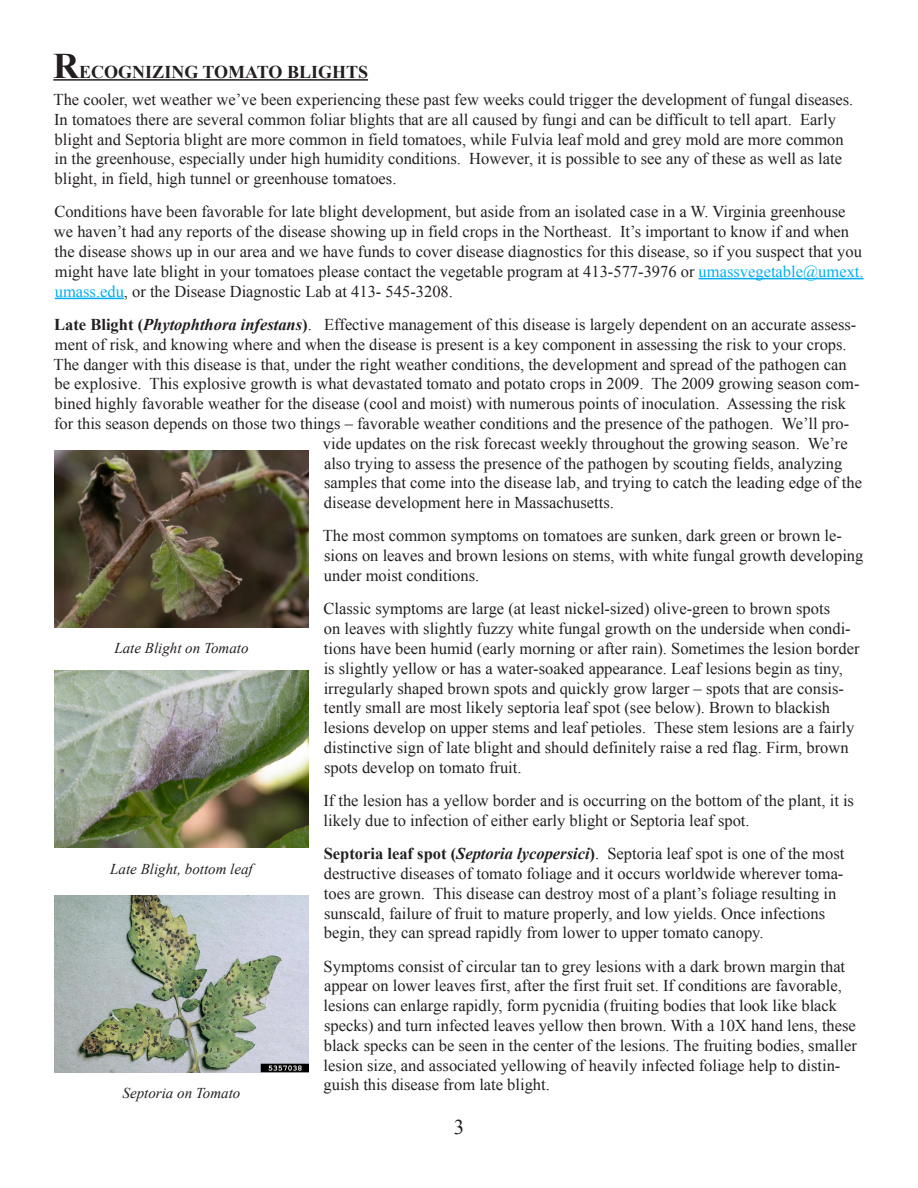
<style>
.page{position:relative;width:918px;height:1188px;background:#fff}
.page>*{position:absolute;margin:0;border:0;box-sizing:border-box;transform-origin:0 0}
.t1{font:21px "Times New Roman";color:#231f20}
.t2{font:700 18px "Times New Roman";color:#231f20}
.Main_text{font:16.5px/19.8px "Times New Roman";color:#231f20}
.t3{font:italic 15px "Times New Roman";color:#231f20}
.s1{font-size:36px}
.s2{color:#00aeef}
.s3{font-weight:700}
.s4{font-weight:700;font-style:italic}
</style>
<div class="page">
<hr style="left:53px;top:79px;width:315px;height:2px;background:#231f20">
<hr style="left:699px;top:278px;width:165px;height:1px;background:#00aeef">
<hr style="left:55px;top:298px;width:69px;height:1px;background:#00aeef">
<img style="left:54px;top:671px;width:254px;height:177px">
<img style="left:54px;top:895px;width:254px;height:178px">
<img style="left:54px;top:450px;width:254px;height:178px">
<p class="t2" style="left:53px;top:60px;width:316px"><span class="s1">R</span>ECOGNIZING TOMATO BLIGHTS</p>
<p class="Main_text" style="left:54px;top:89px;width:801px">The cooler, wet weather we’ve been experiencing these past few weeks could trigger the development of fungal diseases.<br>In tomatoes there are several common foliar blights that are all caused by fungi and can be difficult to tell apart. Early blight and Septoria blight are more common in field tomatoes, while Fulvia leaf mold and grey mold are more common in the greenhouse, especially under high humidity conditions. However, it is possible to see any of these as well as late blight, in field, high tunnel or greenhouse tomatoes.</p>
<p class="Main_text" style="left:54px;top:202px;width:811px">Conditions have been favorable for late blight development, but aside from an isolated case in a W. Virginia greenhouse we haven’t had any reports of the disease showing up in field crops in the Northeast. It’s important to know if and when the disease shows up in our area and we have funds to cover disease diagnostics for this disease, so if you suspect that you might have late blight in your tomatoes please contact the vegetable program at 413-577-3976 or <span class="s2">umassvegetable@umext. umass.edu</span>, or the Disease Diagnostic Lab at 413- 545-3208.</p>
<p class="Main_text" style="left:54px;top:314px;width:804px"><span class="s3">Late Blight (</span><span class="s4">Phytophthora infestans</span><span class="s3">)</span>. Effective management of this disease is largely dependent on an accurate assess-</p>
<p class="Main_text" style="left:55px;top:334px;width:793px">ment of risk, and knowing where and when the disease is present is a key component in assessing the risk to your crops.</p>
<p class="Main_text" style="left:54px;top:354px;width:795px">The danger with this disease is that, under the right weather conditions, the development and spread of the pathogen can</p>
<p class="Main_text" style="left:55px;top:374px;width:806px">be explosive. This explosive growth is what devastated tomato and potato crops in 2009. The 2009 growing season com-</p>
<p class="Main_text" style="left:55px;top:393px;width:793px">bined highly favorable weather for the disease (cool and moist) with numerous points of inoculation. Assessing the risk</p>
<p class="Main_text" style="left:54px;top:413px;width:797px">for this season depends on those two things – favorable weather conditions and the presence of the pathogen. We’ll pro-</p>
<p class="Main_text" style="left:323px;top:433px;width:526px">vide updates on the risk forecast weekly throughout the growing season. We’re</p>
<p class="Main_text" style="left:324px;top:453px;width:520px">also trying to assess the presence of the pathogen by scouting fields, analyzing</p>
<p class="Main_text" style="left:324px;top:473px;width:539px">samples that come into the disease lab, and trying to catch the leading edge of the</p>
<p class="Main_text" style="left:324px;top:492px;width:292px">disease development here in Massachusetts.</p>
<p class="Main_text" style="left:323px;top:526px;width:542px">The most common symptoms on tomatoes are sunken, dark green or brown le&shy;sions on leaves and brown lesions on stems, with white fungal growth developing under moist conditions.</p>
<p class="Main_text" style="left:324px;top:599px;width:538px">Classic symptoms are large (at least nickel-sized) olive-green to brown spots<br>on leaves with slightly fuzzy white fungal growth on the underside when condi&shy;tions have been humid (early morning or after rain). Sometimes the lesion border is slightly yellow or has a water-soaked appearance. Leaf lesions begin as tiny, irregularly shaped brown spots and quickly grow larger – spots that are consis&shy;tently small are most likely septoria leaf spot (see below). Brown to blackish lesions develop on upper stems and leaf petioles. These stem lesions are a fairly distinctive sign of late blight and should definitely raise a red flag. Firm, brown spots develop on tomato fruit.</p>
<p class="Main_text" style="left:323px;top:790px;width:532px">If the lesion has a yellow border and is occurring on the bottom of the plant, it is likely due to infection of either early blight or Septoria leaf spot.</p>
<p class="Main_text" style="left:324px;top:843px;width:522px"><span class="s3">Septoria leaf spot (</span><span class="s4">Septoria lycopersici</span><span class="s3">)</span>. Septoria leaf spot is one of the most destructive diseases of tomato foliage and it occurs worldwide wherever toma&shy;toes are grown. This disease can destroy most of a plant’s foliage resulting in sunscald, failure of fruit to mature properly, and low yields. Once infections begin, they can spread rapidly from lower to upper tomato canopy.</p>
<p class="Main_text" style="left:324px;top:956px;width:535px">Symptoms consist of circular tan to grey lesions with a dark brown margin that appear on lower leaves first, after the first fruit set. If conditions are favorable, lesions can enlarge rapidly, form pycnidia (fruiting bodies that look like black specks) and turn infected leaves yellow then brown. With a 10X hand lens, these black specks can be seen in the center of the lesions. The fruiting bodies, smaller lesion size, and associated yellowing of heavily infected foliage help to distin&shy;guish this disease from late blight.</p>
<p class="t3" style="left:114px;top:638px;width:136px">Late Blight on Tomato</p>
<p class="t3" style="left:110px;top:858px;width:144px">Late Blight, bottom leaf</p>
<p class="t3" style="left:123px;top:1083px;width:119px">Septoria on Tomato</p>
<p class="t1" style="left:454px;top:1113px;width:12px">3</p>
</div>
